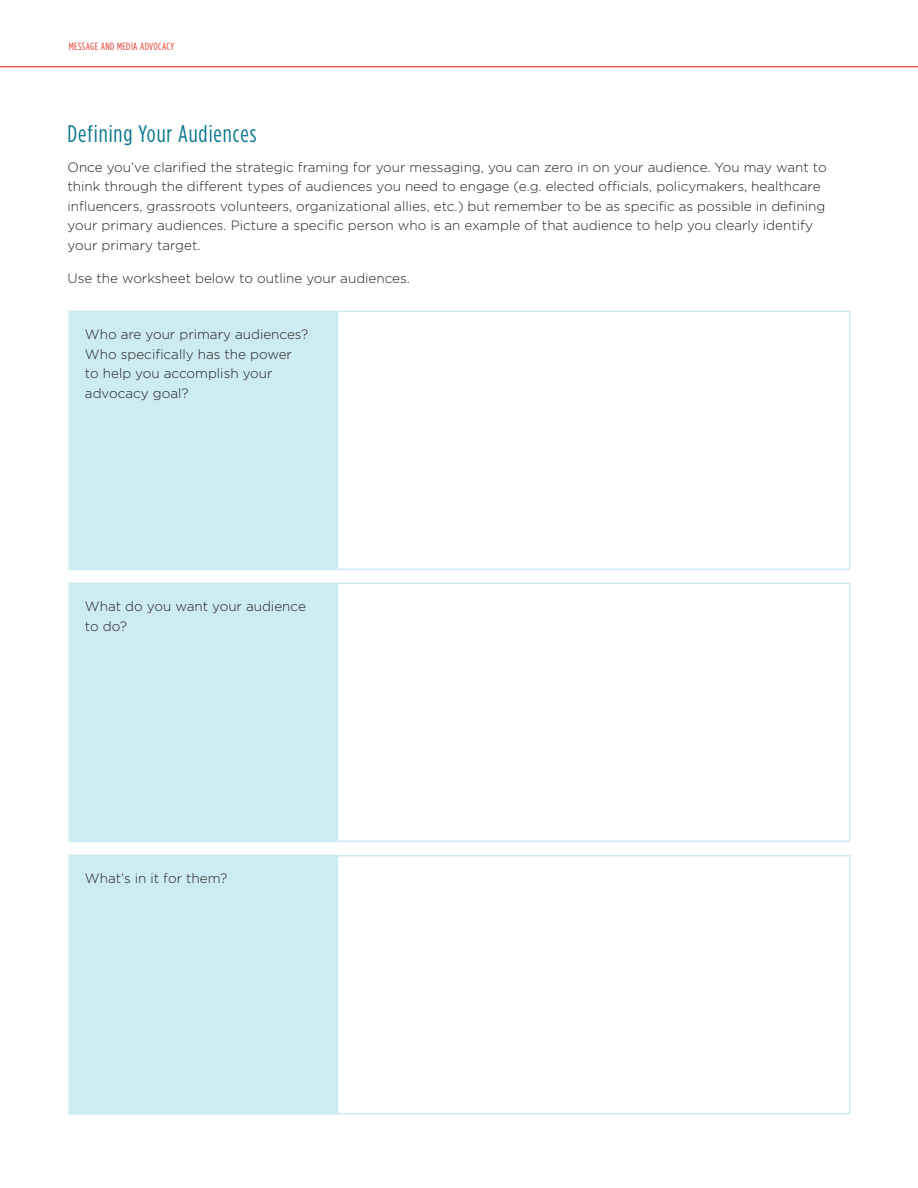
<style>
.page{position:relative;width:918px;height:1188px;background:#fff}
.page>*{position:absolute;margin:0;border:0;box-sizing:border-box;transform-origin:0 0}
.t1{font:condensed 24px "Gotham HTF";letter-spacing:.04em;color:#0a768e}
.t2{font:300 13.5px/19.5px "Gotham HTF";color:#231f20}
.t3{font:condensed 10.5px "Gotham HTF";letter-spacing:.04em;color:#e73b2e}
</style>
<div class="page">
<hr style="left:0;top:66px;width:918px;height:2px;background:#eb6258">
<div style="left:68px;top:312px;width:270px;height:801px;background:#cdebf2"></div>
<hr style="left:68px;top:855px;width:269px;height:2px;background:#cdebf2">
<hr style="left:68px;top:1113px;width:269px;height:2px;background:#cdebf2">
<hr style="left:337px;top:312px;width:1px;height:257px;background:#cdebf2">
<hr style="left:849px;top:312px;width:1px;height:257px;background:#cdebf2">
<hr style="left:337px;top:584px;width:1px;height:257px;background:#cdebf2">
<hr style="left:849px;top:584px;width:1px;height:257px;background:#cdebf2">
<hr style="left:337px;top:855px;width:513px;height:1px;background:#cdebf2">
<hr style="left:337px;top:856px;width:1px;height:257px;background:#cdebf2">
<hr style="left:849px;top:856px;width:1px;height:257px;background:#cdebf2">
<hr style="left:337px;top:1113px;width:513px;height:1px;background:#cdebf2">
<hr style="left:68px;top:583px;width:270px;height:1px;background:#cdebf2">
<hr style="left:338px;top:583px;width:512px;height:1px;background:#cdebf2">
<hr style="left:68px;top:841px;width:270px;height:1px;background:#cdebf2">
<hr style="left:338px;top:841px;width:512px;height:1px;background:#cdebf2">
<hr style="left:68px;top:311px;width:270px;height:1px;background:#cdebf2">
<hr style="left:338px;top:311px;width:512px;height:1px;background:#cdebf2">
<hr style="left:68px;top:569px;width:270px;height:1px;background:#cdebf2">
<hr style="left:338px;top:569px;width:512px;height:1px;background:#cdebf2">
<p class="t3" style="left:69px;top:41px;width:107px">MESSAGE AND MEDIA ADVOCACY</p>
<h1 class="t1" style="left:68px;top:120px;width:190px">Defining Your Audiences</h1>
<p class="t2" style="left:68px;top:157px;width:761px">Once you’ve clarified the strategic framing for your messaging, you can zero in on your audience. You may want to think through the different types of audiences you need to engage (e.g. elected officials, policymakers, healthcare influencers, grassroots volunteers, organizational allies, etc.) but remember to be as specific as possible in defining your primary audiences. Picture a specific person who is an example of that audience to help you clearly identify your primary target.</p>
<p class="t2" style="left:68px;top:268px;width:344px">Use the worksheet below to outline your audiences.</p>
<p class="t2" style="left:85px;top:324px;width:225px">Who are your primary audiences?<br>Who specifically has the power to help you accomplish your advocacy goal?</p>
<p class="t2" style="left:85px;top:596px;width:222px">What do you want your audience to do?</p>
<p class="t2" style="left:85px;top:869px;width:144px">What’s in it for them?</p>
</div>
